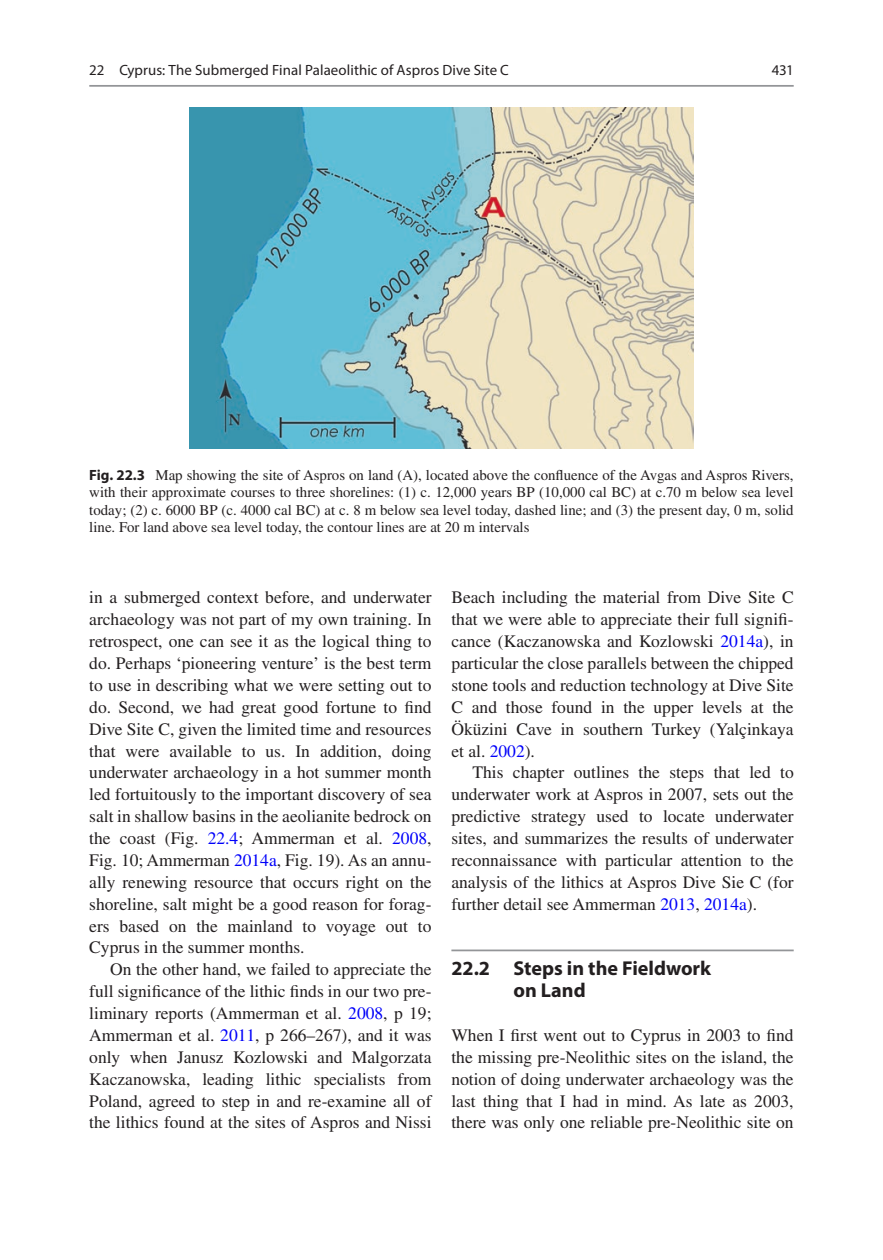
<style>
.page{position:relative;width:883px;height:1260px;background:#fff}
.page>*{position:absolute;margin:0;border:0;box-sizing:border-box;transform-origin:0 0}
.t1{font:700 20.12px/21.9px "Xsmbyk Myriad Pro";color:#231f20}
.t2{font:17.5px/21.9px "Qblsyn Times LT Std";color:#231f20;text-align:justify}
.t3{font:14.88px/17.5px "Qblsyn Times LT Std";color:#231f20;text-align:justify}
.t4{font:14.88px "Rylbvd Myriad Pro";letter-spacing:.005em;color:#231f20}
.t5{font:14.88px "Mcrgpl Myriad Pro";color:#231f20}
.s1{font-family:"Xsmbyk Myriad Pro";font-weight:700}
.s2{color:#0000fa}
</style>
<div class="page">
<hr style="left:451px;top:950px;width:343px;height:1px;background:#939598">
<img style="left:189px;top:107px;width:504px;height:342px">
<hr style="left:89px;top:85px;width:705px;height:2px;background:#939598">
<p class="t4" style="left:89px;top:61px;width:421px">22 Cyprus: The Submerged Final Palaeolithic of Aspros Dive Site C</p>
<p class="t5" style="left:772px;top:61px;width:23px">431</p>
<p class="t3" style="left:89px;top:466px;width:706px"><span class="s1">Fig. 22.3</span> Map showing the site of Aspros on land (A), located above the confluence of the Avgas and Aspros Rivers, with their approximate courses to three shorelines: (1) c. 12,000 years BP (10,000 cal BC) at c.70 m below sea level today; (2) c. 6000 BP (c. 4000 cal BC) at c. 8 m below sea level today, dashed line; and (3) the present day, 0 m, solid line. For land above sea level today, the contour lines are at 20 m intervals</p>
<p class="t2" style="left:89px;top:587px;width:344px">in a submerged context before, and underwater archaeology was not part of my own training. In retrospect, one can see it as the logical thing to do. Perhaps ‘pioneering venture’ is the best term to use in describing what we were setting out to do. Second, we had great good fortune to find Dive Site C, given the limited time and resources that were available to us. In addition, doing underwater archaeology in a hot summer month led fortuitously to the important discovery of sea salt in shallow basins in the aeolianite bedrock on the coast (Fig. <span class="s2">22.4</span>; Ammerman et al. <span class="s2">2008</span>, Fig. 10; Ammerman <span class="s2">2014a</span>, Fig. 19). As an annu&shy;ally renewing resource that occurs right on the shoreline, salt might be a good reason for forag&shy;ers based on the mainland to voyage out to Cyprus in the summer months.</p>
<p class="t2" style="left:89px;top:958px;width:344px;text-indent:21px">On the other hand, we failed to appreciate the full significance of the lithic finds in our two pre&shy;liminary reports (Ammerman et al. <span class="s2">2008</span>, p 19; Ammerman et al. <span class="s2">2011</span>, p 266–267), and it was only when Janusz Kozlowski and Malgorzata Kaczanowska, leading lithic specialists from Poland, agreed to step in and re-examine all of the lithics found at the sites of Aspros and Nissi</p>
<p class="t2" style="left:451px;top:587px;width:344px">Beach including the material from Dive Site C that we were able to appreciate their full signifi&shy;cance (Kaczanowska and Kozlowski <span class="s2">2014a</span>), in particular the close parallels between the chipped stone tools and reduction technology at Dive Site C and those found in the upper levels at the Öküzini Cave in southern Turkey (Yalçinkaya et al. <span class="s2">2002</span>).</p>
<p class="t2" style="left:451px;top:762px;width:344px;text-indent:21px">This chapter outlines the steps that led to underwater work at Aspros in 2007, sets out the predictive strategy used to locate underwater sites, and summarizes the results of underwater reconnaissance with particular attention to the analysis of the lithics at Aspros Dive Sie C (for further detail see Ammerman <span class="s2">2013</span>, <span class="s2">2014a</span>).</p>
<p class="t1" style="left:513px;top:957px;width:199px;text-indent:-62px">22.2 Steps in the Fieldwork on Land</p>
<p class="t2" style="left:451px;top:1024px;width:344px">When I first went out to Cyprus in 2003 to find the missing pre-Neolithic sites on the island, the notion of doing underwater archaeology was the last thing that I had in mind. As late as 2003, there was only one reliable pre-Neolithic site on</p>
</div>
